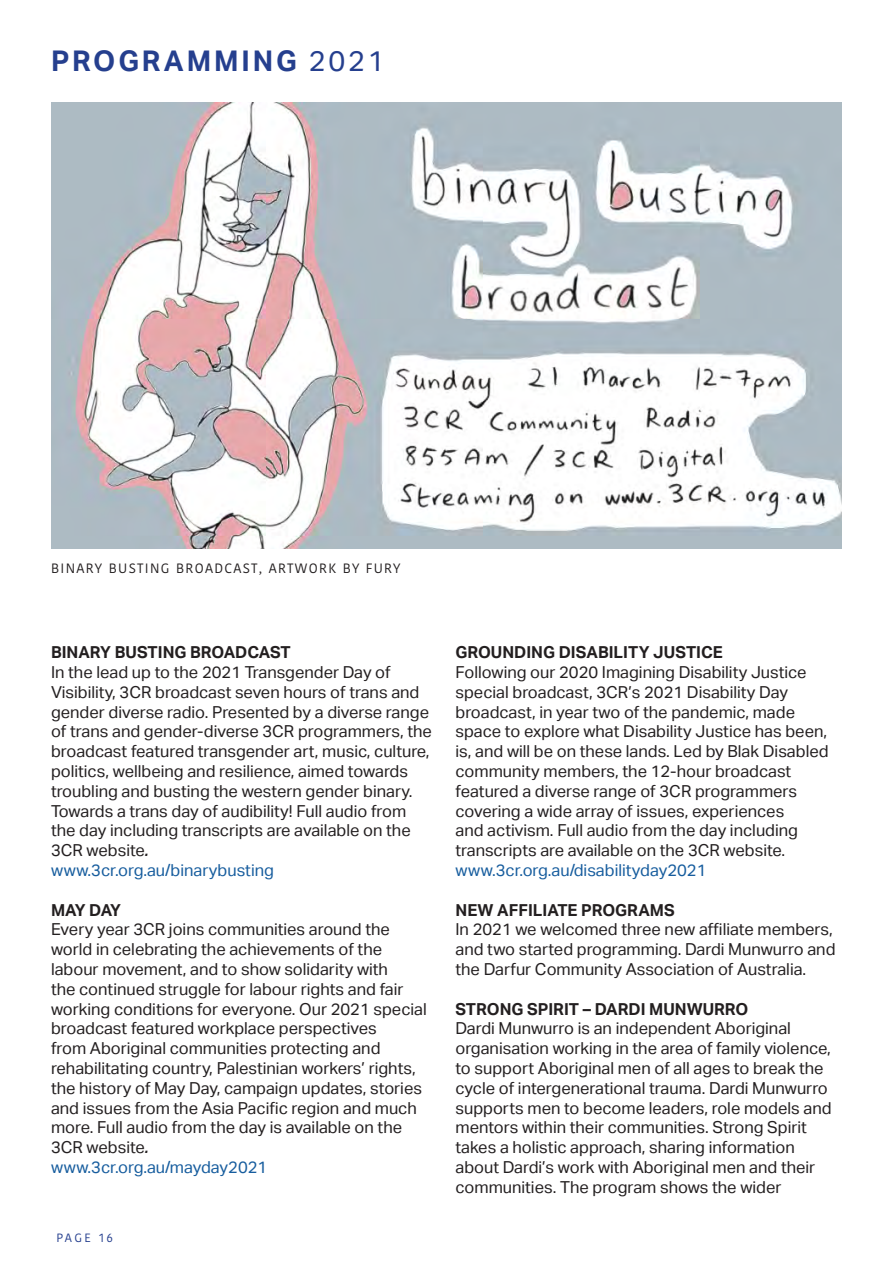
<style>
.page{position:relative;width:893px;height:1263px;background:#fff}
.page>*{position:absolute;margin:0;border:0;box-sizing:border-box;transform-origin:0 0}
.t1{font:700 28.5px "Aktiv Grotesk";letter-spacing:.1em;color:#253f8e}
.t2{font:16.5px/19.8px "Aktiv Grotesk";color:#231f20}
.t3{font:700 16.5px "Aktiv Grotesk";color:#231f20}
.t4{font:16.5px "Aktiv Grotesk";color:#175d9e}
.t5{font:13.5px "Kohinoor Bangla";letter-spacing:.1em;color:#231f20}
.t6{font:12px "Kohinoor Bangla";letter-spacing:.2em;color:#253f8e}
.s1{font-weight:400}
.s2{font-weight:500;font-style:italic}
</style>
<div class="page">
<img style="left:51px;top:102px;width:791px;height:447px">
<p class="t1" style="left:51px;top:45px;width:335px">PROGRAMMING <span class="s1">2021</span></p>
<p class="t5" style="left:51px;top:558px;width:351px">BINARY BUSTING BROADCAST, ARTWORK BY FURY</p>
<p class="t3" style="left:51px;top:643px;width:241px">BINARY BUSTING BROADCAST</p>
<p class="t2" style="left:51px;top:662px;width:382px">In the lead up to the 2021 Transgender Day of Visibility, 3CR broadcast seven hours of trans and gender diverse radio. Presented by a diverse range of trans and gender-diverse 3CR programmers, the broadcast featured transgender art, music, culture, politics, wellbeing and resilience, aimed towards troubling and busting the western gender binary.<br>Towards a trans day of audibility! Full audio from</p>
<p class="t2" style="left:51px;top:821px;width:361px">the day including transcripts are available on the<br>3CR website<span class="s2">.</span></p>
<p class="t4" style="left:51px;top:861px;width:224px">www.3cr.org.au/binarybusting</p>
<p class="t3" style="left:51px;top:900px;width:72px">MAY DAY</p>
<p class="t2" style="left:51px;top:920px;width:377px">Every year 3CR joins communities around the world in celebrating the achievements of the labour movement, and to show solidarity with<br>the continued struggle for labour rights and fair working conditions for everyone. Our 2021 special broadcast featured workplace perspectives<br>from Aboriginal communities protecting and rehabilitating country, Palestinian workers’ rights, the history of May Day, campaign updates, stories and issues from the Asia Pacific region and much more. Full audio from the day is available on the 3CR website<span class="s2">.</span></p>
<p class="t4" style="left:51px;top:1158px;width:218px">www.3cr.org.au/mayday2021</p>
<p class="t6" style="left:57px;top:1228px;width:58px">PAGE 16</p>
<p class="t3" style="left:455px;top:643px;width:269px">GROUNDING DISABILITY JUSTICE</p>
<p class="t2" style="left:455px;top:662px;width:375px">Following our 2020 Imagining Disability Justice special broadcast, 3CR’s 2021 Disability Day broadcast, in year two of the pandemic, made space to explore what Disability Justice has been, is, and will be on these lands. Led by Blak Disabled community members, the 12-hour broadcast featured a diverse range of 3CR programmers covering a wide array of issues, experiences<br>and activism. Full audio from the day including transcripts are available on the 3CR website.</p>
<p class="t4" style="left:455px;top:861px;width:252px">www.3cr.org.au/disabilityday2021</p>
<p class="t3" style="left:455px;top:900px;width:221px">NEW AFFILIATE PROGRAMS</p>
<p class="t2" style="left:455px;top:920px;width:381px">In 2021 we welcomed three new affiliate members, and two started programming. Dardi Munwurro and the Darfur Community Association of Australia.</p>
<p class="t3" style="left:455px;top:999px;width:294px">STRONG SPIRIT – DARDI MUNWURRO</p>
<p class="t2" style="left:455px;top:1019px;width:378px">Dardi Munwurro is an independent Aboriginal organisation working in the area of family violence, to support Aboriginal men of all ages to break the cycle of intergenerational trauma. Dardi Munwurro supports men to become leaders, role models and mentors within their communities. Strong Spirit takes a holistic approach, sharing information about Dardi’s work with Aboriginal men and their communities. The program shows the wider</p>
</div>
